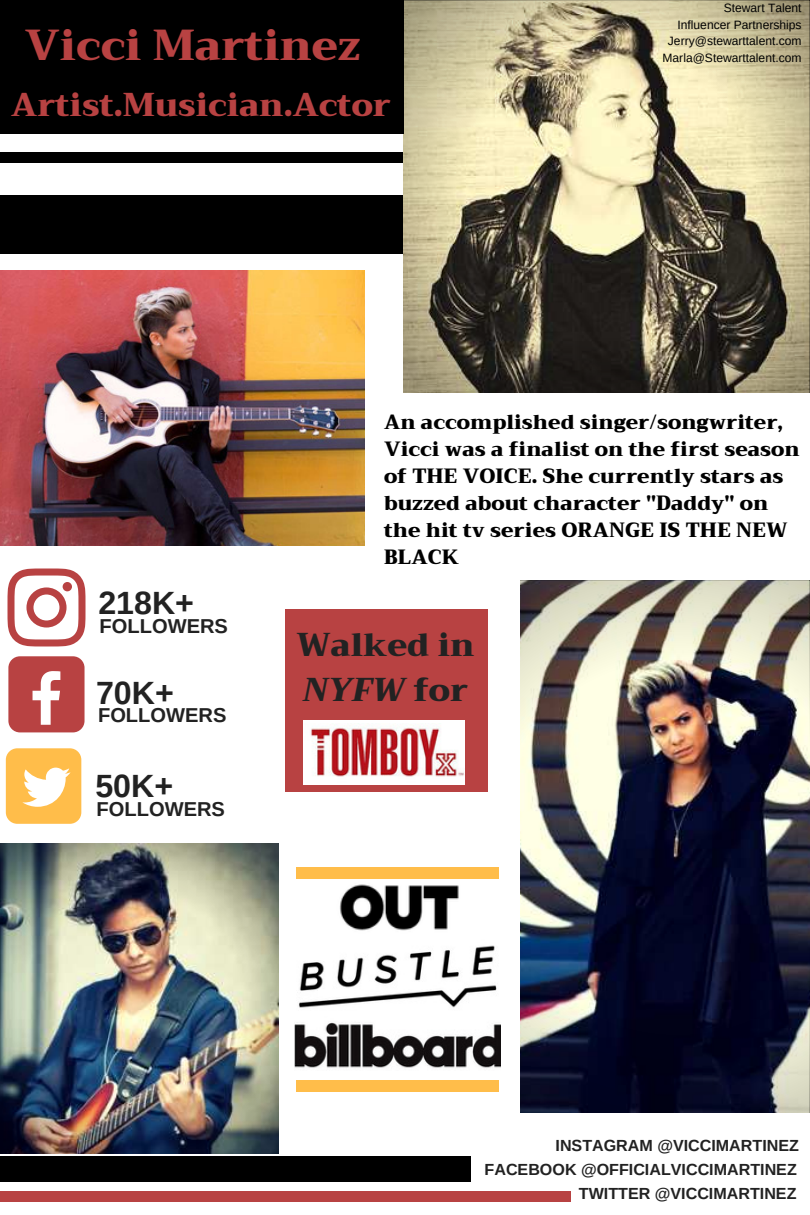
<style>
.page{position:relative;width:810px;height:1215px;background:#fff}
.page>*{position:absolute;margin:0;border:0;box-sizing:border-box;transform-origin:0 0}
.t1{font:900 42.2px "Trirong";color:#b84242}
.t2{font:900 32.2px "Trirong";color:#b84242}
.t3{font:900 32.2px/45px "Trirong";color:#222}
.t4{font:700 32.2px "Arimo";color:#222}
.t5{font:900 20.2px/27px "Trirong";color:#000}
.t6{font:700 20.2px "Arimo";color:#222}
.t7{font:700 16px/24px "Arimo";color:#222;text-align:right}
.t8{font:12px/16.4px "Arimo";color:#000;text-align:right}
.s1{font-style:italic}
</style>
<div class="page">
<div style="left:0;top:195px;width:421px;height:58px;background:#000"></div>
<div style="left:353px;top:152px;width:59px;height:10px;background:#000"></div>
<div style="left:0;top:152px;width:355px;height:10px;background:#000"></div>
<svg style="left:404px;top:0;width:406px;height:393px;background:#958d71"></svg>
<img style="left:0;top:843px;width:279px;height:310px">
<img style="left:521px;top:580px;width:289px;height:533px">
<img style="left:0;top:270px;width:364px;height:276px">
<img style="left:340px;top:884px;width:119px;height:47px">
<img style="left:294px;top:1022px;width:207px;height:46px">
<img style="left:298px;top:945px;width:199px;height:63px">
<div style="left:285px;top:609px;width:202px;height:183px;background:#b84242"></div>
<img style="left:303px;top:720px;width:162px;height:64px">
<div style="left:6px;top:748px;width:75px;height:76px;background:#ffbd4a;border-radius:11px"></div>
<svg style="left:22px;top:768px;width:49px;height:39px"></svg>
<div style="left:8px;top:656px;width:77px;height:76px;background:#b84242;border-radius:12px"></div>
<svg style="left:33px;top:671px;width:27px;height:54px"></svg>
<svg style="left:8px;top:568px;width:78px;height:78px"></svg>
<div style="left:63px;top:582px;width:9px;height:9px;background:#b84242;border-radius:50%"></div>
<div style="left:296px;top:868px;width:65px;height:11px;background:#ffbd4a"></div>
<div style="left:434px;top:868px;width:65px;height:11px;background:#ffbd4a"></div>
<div style="left:358px;top:868px;width:79px;height:11px;background:#ffbd4a"></div>
<div style="left:0;top:1156px;width:471px;height:26px;background:#000"></div>
<div style="left:296px;top:1081px;width:65px;height:11px;background:#ffbd4a"></div>
<div style="left:434px;top:1081px;width:65px;height:11px;background:#ffbd4a"></div>
<div style="left:358px;top:1081px;width:79px;height:11px;background:#ffbd4a"></div>
<div style="left:0;top:0;width:403px;height:133px;background:#000"></div>
<div style="left:512px;top:1191px;width:59px;height:11px;background:#b84242"></div>
<div style="left:1px;top:1191px;width:409px;height:11px;background:#b84242"></div>
<div style="left:409px;top:1191px;width:105px;height:11px;background:#b84242"></div>
<h1 class="t1" style="left:25px;top:21px;width:337px">Vicci Martinez</h1>
<h2 class="t2" style="left:11px;top:86px;width:381px">Artist.Musician.Actor</h2>
<p class="t8" style="left:663px;top:0;width:141px">Stewart Talent<br>Influencer Partnerships<br>Jerry@stewarttalent.com<br>Marla@Stewarttalent.com</p>
<h2 class="t4" style="left:98px;top:580px;width:97px">218K+</h2>
<p class="t6" style="left:100px;top:612px;width:130px">FOLLOWERS</p>
<h2 class="t4" style="left:96px;top:670px;width:79px">70K+</h2>
<p class="t6" style="left:98px;top:701px;width:130px">FOLLOWERS</p>
<h2 class="t4" style="left:95px;top:763px;width:79px">50K+</h2>
<p class="t6" style="left:97px;top:795px;width:130px">FOLLOWERS</p>
<p class="t5" style="left:384px;top:409px;width:417px">An accomplished singer/songwriter,<br>Vicci was a finalist on the first season of THE VOICE. She currently stars as buzzed about character "Daddy" on the hit tv series ORANGE IS THE NEW<br>BLACK</p>
<h2 class="t3" style="left:297px;top:622px;width:180px">Walked in<br><span class="s1">NYFW</span> for</h2>
<p class="t7" style="left:485px;top:1133px;width:316px">INSTAGRAM @VICCIMARTINEZ<br>FACEBOOK @OFFICIALVICCIMARTINEZ<br>TWITTER @VICCIMARTINEZ</p>
</div>
